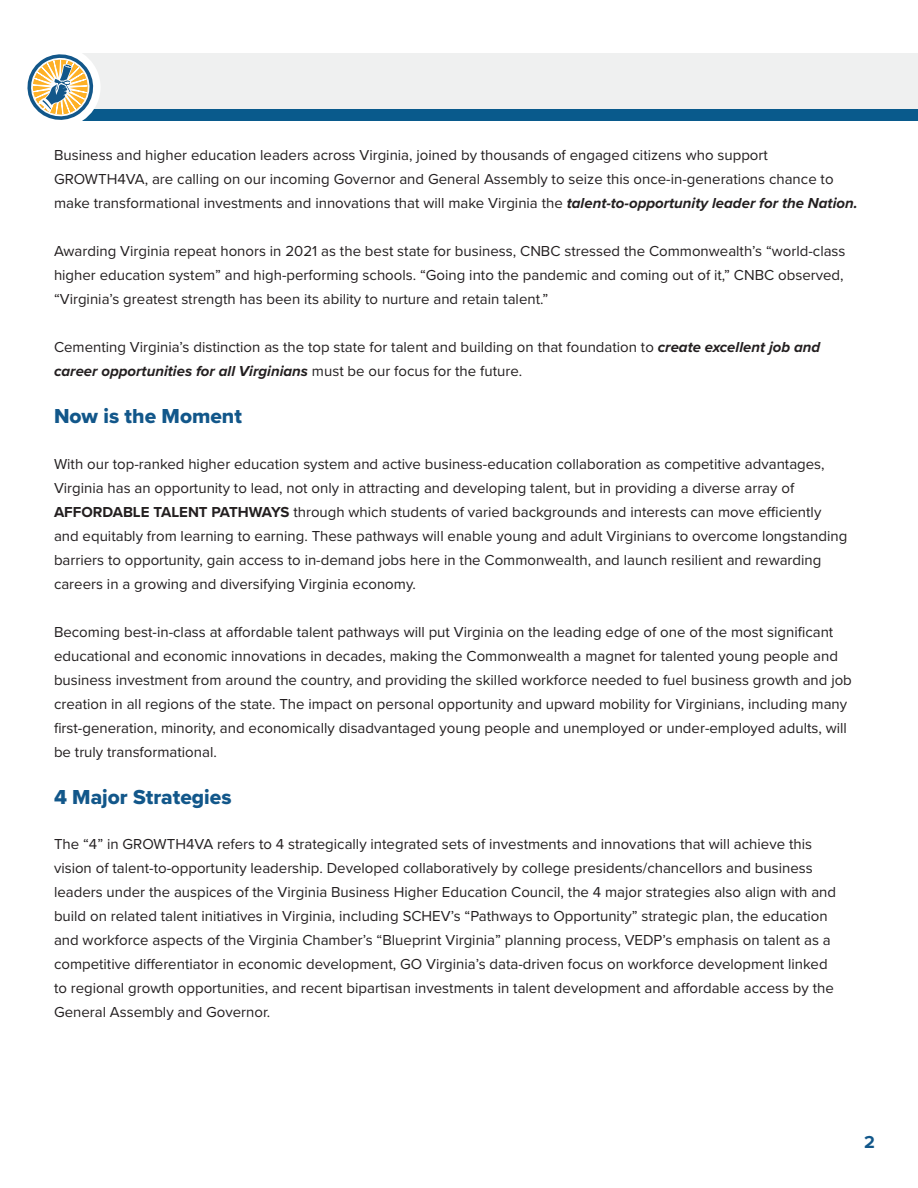
<style>
.page{position:relative;width:918px;height:1188px;background:#fff}
.page>*{position:absolute;margin:0;border:0;box-sizing:border-box;transform-origin:0 0}
.t1{font:21px "Proxima Nova Extrabld";color:#12578a}
.t2{font:700 18px "Proxima Nova";color:#12578a}
.t3{font:15px/24px "Proxima Nova";color:#231f20}
.s1{font-weight:700;font-style:italic}
.s2{font-weight:700}
</style>
<div class="page">
<div style="left:60px;top:53px;width:858px;height:56px;background:#eff0f0"></div>
<div style="left:60px;top:109px;width:858px;height:11px;background:#095a8c"></div>
<svg style="left:27px;top:53px;width:78px;height:68px"></svg>
<p class="t3" style="left:54px;top:143px;width:805px">Business and higher education leaders across Virginia, joined by thousands of engaged citizens who support<br>GROWTH4VA, are calling on our incoming Governor and General Assembly to seize this once-in-generations chance to make transformational investments and innovations that will make Virginia the <span class="s1">talent-to-opportunity leader for the Nation.</span></p>
<p class="t3" style="left:54px;top:239px;width:793px">Awarding Virginia repeat honors in 2021 as the best state for business, CNBC stressed the Commonwealth’s “world-class higher education system” and high-performing schools. “Going into the pandemic and coming out of it,” CNBC observed, “Virginia’s greatest strength has been its ability to nurture and retain talent.”</p>
<p class="t3" style="left:54px;top:335px;width:768px">Cementing Virginia’s distinction as the top state for talent and building on that foundation to <span class="s1">create excellent job and career opportunities for all Virginians</span> must be our focus for the future.</p>
<p class="t1" style="left:54px;top:400px;width:189px">Now is the Moment</p>
<p class="t3" style="left:54px;top:451px;width:795px">With our top-ranked higher education system and active business-education collaboration as competitive advantages, Virginia has an opportunity to lead, not only in attracting and developing talent, but in providing a diverse array of <span class="s2">AFFORDABLE TALENT PATHWAYS</span> through which students of varied backgrounds and interests can move efficiently and equitably from learning to earning. These pathways will enable young and adult Virginians to overcome longstanding barriers to opportunity, gain access to in-demand jobs here in the Commonwealth, and launch resilient and rewarding careers in a growing and diversifying Virginia economy.</p>
<p class="t3" style="left:54px;top:619px;width:799px">Becoming best-in-class at affordable talent pathways will put Virginia on the leading edge of one of the most significant educational and economic innovations in decades, making the Commonwealth a magnet for talented young people and business investment from around the country, and providing the skilled workforce needed to fuel business growth and job creation in all regions of the state. The impact on personal opportunity and upward mobility for Virginians, including many first-generation, minority, and economically disadvantaged young people and unemployed or under-employed adults, will be truly transformational.</p>
<p class="t1" style="left:54px;top:781px;width:179px">4 Major Strategies</p>
<p class="t3" style="left:54px;top:831px;width:784px">The “4” in GROWTH4VA refers to 4 strategically integrated sets of investments and innovations that will achieve this vision of talent-to-opportunity leadership. Developed collaboratively by college presidents/chancellors and business leaders under the auspices of the Virginia Business Higher Education Council, the 4 major strategies also align with and build on related talent initiatives in Virginia, including SCHEV’s “Pathways to Opportunity” strategic plan, the education and workforce aspects of the Virginia Chamber’s “Blueprint Virginia” planning process, VEDP’s emphasis on talent as a competitive differentiator in economic development, GO Virginia’s data-driven focus on workforce development linked to regional growth opportunities, and recent bipartisan investments in talent development and affordable access by the General Assembly and Governor.</p>
<p class="t2" style="left:864px;top:1129px;width:12px">2</p>
</div>
